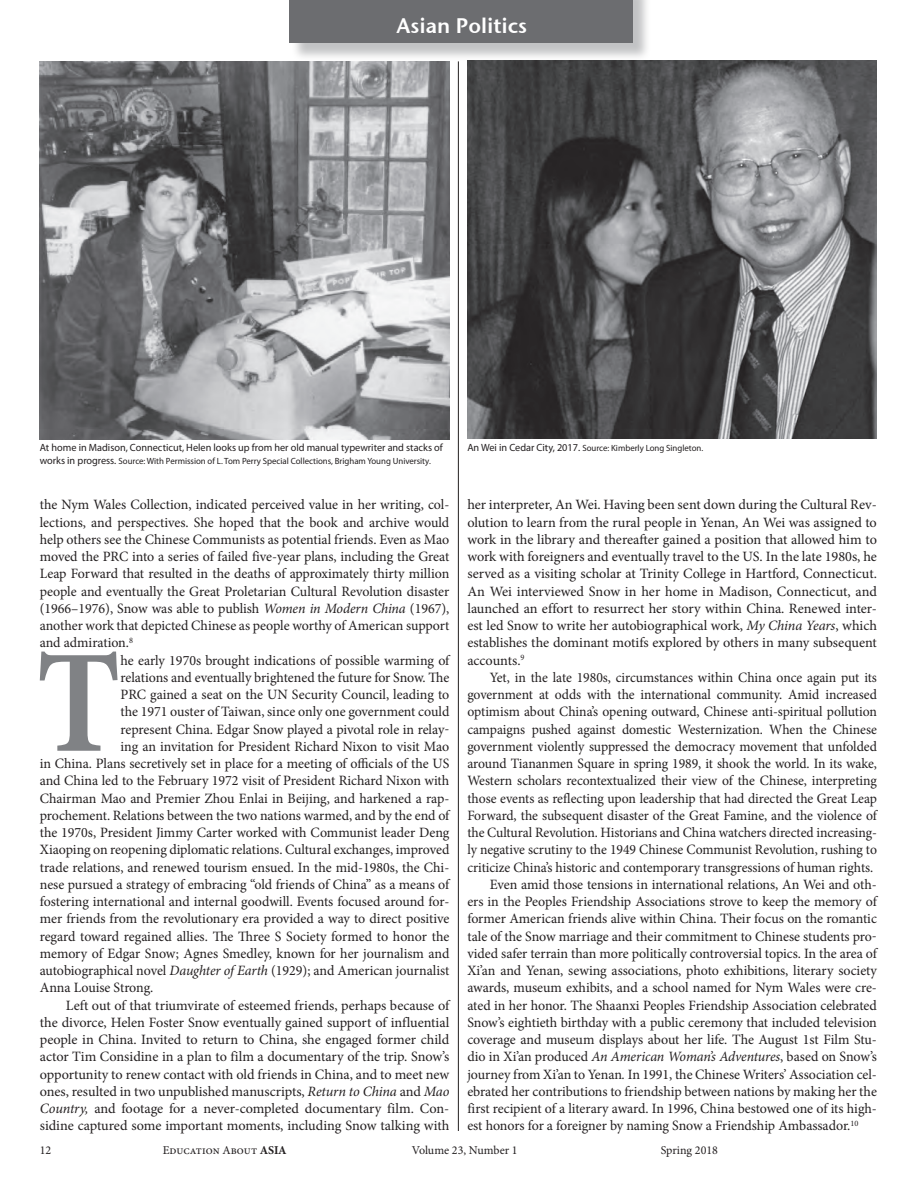
<style>
.page{position:relative;width:918px;height:1188px;background:#fff}
.page>*{position:absolute;margin:0;border:0;box-sizing:border-box;transform-origin:0 0}
.t1{font:700 147px "Minion Pro";color:#808285;scale:.9 1}
.t2{font:21px "Stone Sans Sem ITCTT Semi";color:#fff}
.t3{font:14.25px/17.2px "Minion Pro";color:#231f20;text-align:justify}
.t4{font:14.25px "Minion Pro";color:#231f20;scale:.96 1}
.t5{font:12px "Minion Pro";color:#231f20}
.t6{font:10.5px "Myriad Pro";color:#231f20}
.t7{font:9px "Myriad Pro";color:#231f20}
.s1{font-size:10.5px}
.s2{font-style:italic}
.s3{font-weight:700}
</style>
<div class="page">
<div style="left:291px;top:0;width:361px;height:61px;background:#808285;opacity:.48"></div>
<div style="left:289px;top:0;width:344px;height:43px;background:#6c6d70"></div>
<hr style="left:458px;top:61px;width:1px;height:1070px;background:#231f20">
<img style="left:467px;top:61px;width:410px;height:378px">
<img style="left:40px;top:61px;width:409px;height:378px">
<h2 class="t2" style="left:396px;top:8px;width:132px">Asian Politics</h2>
<p class="t6" style="left:40px;top:441px;width:405px">At home in Madison, Connecticut, Helen looks up from her old manual typewriter and stacks of</p>
<p class="t7" style="left:40px;top:456px;width:393px"><span class="s1">works in progress.</span> Source: With Permission of L. Tom Perry Special Collections, Brigham Young University.</p>
<p class="t3" style="left:40px;top:496px;width:411px">the Nym Wales Collection, indicated perceived value in her writing, col&shy;lections, and perspectives. She hoped that the book and archive would help others see the Chinese Communists as potential friends. Even as Mao moved the PRC into a series of failed five-year plans, including the Great Leap Forward that resulted in the deaths of approximately thirty million people and eventually the Great Proletarian Cultural Revolution disaster (1966–1976), Snow was able to publish <span class="s2">Women in Modern China</span> (1967), another work that depicted Chinese as people worthy of American support and admiration.<sup>8</sup></p>
<h1 class="t1" style="left:36px;top:600px;width:96px">T</h1>
<p class="t3" style="left:121px;top:651px;width:330px">he early 1970s brought indications of possible warming of</p>
<p class="t3" style="left:121px;top:669px;width:330px">relations and eventually brightened the future for Snow. The</p>
<p class="t3" style="left:121px;top:686px;width:330px">PRC gained a seat on the UN Security Council, leading to</p>
<p class="t3" style="left:121px;top:703px;width:330px">the 1971 ouster of Taiwan, since only one government could</p>
<p class="t3" style="left:121px;top:720px;width:330px">represent China. Edgar Snow played a pivotal role in relay-</p>
<p class="t3" style="left:121px;top:738px;width:330px">ing an invitation for President Richard Nixon to visit Mao</p>
<p class="t3" style="left:40px;top:755px;width:411px">in China. Plans secretively set in place for a meeting of officials of the US</p>
<p class="t3" style="left:40px;top:772px;width:411px">and China led to the February 1972 visit of President Richard Nixon with</p>
<p class="t3" style="left:40px;top:789px;width:411px">Chairman Mao and Premier Zhou Enlai in Beijing, and harkened a rap-</p>
<p class="t3" style="left:40px;top:807px;width:411px">prochement. Relations between the two nations warmed, and by the end of</p>
<p class="t3" style="left:40px;top:824px;width:411px">the 1970s, President Jimmy Carter worked with Communist leader Deng</p>
<p class="t3" style="left:40px;top:841px;width:411px">Xiaoping on reopening diplomatic relations. Cultural exchanges, improved</p>
<p class="t3" style="left:40px;top:858px;width:411px">trade relations, and renewed tourism ensued. In the mid-1980s, the Chi-</p>
<p class="t3" style="left:40px;top:876px;width:411px">nese pursued a strategy of embracing “old friends of China” as a means of</p>
<p class="t3" style="left:40px;top:893px;width:411px">fostering international and internal goodwill. Events focused around for-</p>
<p class="t3" style="left:40px;top:910px;width:411px">mer friends from the revolutionary era provided a way to direct positive</p>
<p class="t3" style="left:40px;top:927px;width:411px">regard toward regained allies. The Three S Society formed to honor the</p>
<p class="t3" style="left:40px;top:945px;width:411px">memory of Edgar Snow; Agnes Smedley, known for her journalism and</p>
<p class="t3" style="left:40px;top:962px;width:411px">autobiographical novel <span class="s2">Daughter of Earth</span> (1929); and American journalist</p>
<p class="t3" style="left:40px;top:979px;width:115px">Anna Louise Strong.</p>
<p class="t3" style="left:66px;top:996px;width:385px">Left out of that triumvirate of esteemed friends, perhaps because of</p>
<p class="t3" style="left:40px;top:1014px;width:411px">the divorce, Helen Foster Snow eventually gained support of influential</p>
<p class="t3" style="left:40px;top:1031px;width:411px">people in China. Invited to return to China, she engaged former child</p>
<p class="t3" style="left:40px;top:1048px;width:411px">actor Tim Considine in a plan to film a documentary of the trip. Snow’s</p>
<p class="t3" style="left:40px;top:1065px;width:411px">opportunity to renew contact with old friends in China, and to meet new</p>
<p class="t3" style="left:40px;top:1083px;width:411px">ones, resulted in two unpublished manuscripts, <span class="s2">Return to China</span> and <span class="s2">Mao</span></p>
<p class="t3" style="left:40px;top:1100px;width:411px"><span class="s2">Country,</span> and footage for a never-completed documentary film. Con-</p>
<p class="t3" style="left:40px;top:1117px;width:411px">sidine captured some important moments, including Snow talking with</p>
<p class="t7" style="left:467px;top:442px;width:237px"><span class="s1">An Wei in Cedar City, 2017.</span> Source: Kimberly Long Singleton.</p>
<p class="t3" style="left:467px;top:496px;width:411px">her interpreter, An Wei. Having been sent down during the Cultural Rev&shy;olution to learn from the rural people in Yenan, An Wei was assigned to work in the library and thereafter gained a position that allowed him to work with foreigners and eventually travel to the US. In the late 1980s, he served as a visiting scholar at Trinity College in Hartford, Connecticut.<br>An Wei interviewed Snow in her home in Madison, Connecticut, and launched an effort to resurrect her story within China. Renewed inter&shy;est led Snow to write her autobiographical work, <span class="s2">My China Years</span>, which establishes the dominant motifs explored by others in many subsequent accounts.<sup>9</sup></p>
<p class="t4" style="left:490px;top:668px;width:405px">Yet, in the late 1980s, circumstances within China once again put its</p>
<p class="t4" style="left:467px;top:685px;width:428px">government at odds with the international community. Amid increased</p>
<p class="t4" style="left:467px;top:702px;width:428px">optimism about China’s opening outward, Chinese anti-spiritual pollution</p>
<p class="t4" style="left:467px;top:719px;width:428px">campaigns pushed against domestic Westernization. When the Chinese</p>
<p class="t4" style="left:467px;top:737px;width:428px">government violently suppressed the democracy movement that unfolded</p>
<p class="t4" style="left:467px;top:754px;width:428px">around Tiananmen Square in spring 1989, it shook the world. In its wake,</p>
<p class="t4" style="left:467px;top:771px;width:428px">Western scholars recontextualized their view of the Chinese, interpreting</p>
<p class="t4" style="left:467px;top:788px;width:428px">those events as reflecting upon leadership that had directed the Great Leap</p>
<p class="t4" style="left:467px;top:806px;width:428px">Forward, the subsequent disaster of the Great Famine, and the violence of</p>
<p class="t4" style="left:467px;top:823px;width:428px">the Cultural Revolution. Historians and China watchers directed increasing-</p>
<p class="t4" style="left:467px;top:840px;width:428px">ly negative scrutiny to the 1949 Chinese Communist Revolution, rushing to</p>
<p class="t4" style="left:467px;top:857px;width:424px">criticize China’s historic and contemporary transgressions of human rights.</p>
<p class="t3" style="left:490px;top:876px;width:389px">Even amid those tensions in international relations, An Wei and oth-</p>
<p class="t3" style="left:467px;top:893px;width:411px">ers in the Peoples Friendship Associations strove to keep the memory of</p>
<p class="t3" style="left:467px;top:910px;width:411px">former American friends alive within China. Their focus on the romantic</p>
<p class="t3" style="left:467px;top:927px;width:411px">tale of the Snow marriage and their commitment to Chinese students pro-</p>
<p class="t3" style="left:467px;top:945px;width:411px">vided safer terrain than more politically controversial topics. In the area of</p>
<p class="t3" style="left:467px;top:962px;width:411px">Xi’an and Yenan, sewing associations, photo exhibitions, literary society</p>
<p class="t3" style="left:467px;top:979px;width:411px">awards, museum exhibits, and a school named for Nym Wales were cre-</p>
<p class="t3" style="left:467px;top:996px;width:411px">ated in her honor. The Shaanxi Peoples Friendship Association celebrated</p>
<p class="t3" style="left:467px;top:1014px;width:411px">Snow’s eightieth birthday with a public ceremony that included television</p>
<p class="t3" style="left:467px;top:1031px;width:411px">coverage and museum displays about her life. The August 1st Film Stu-</p>
<p class="t3" style="left:467px;top:1048px;width:411px">dio in Xi’an produced <span class="s2">An American Woman’s Adventures</span>, based on Snow’s</p>
<p class="t3" style="left:467px;top:1065px;width:411px">journey from Xi’an to Yenan<span class="s2">.</span> In 1991, the Chinese Writers’ Association cel-</p>
<p class="t3" style="left:467px;top:1083px;width:411px">ebrated her contributions to friendship between nations by making her the</p>
<p class="t3" style="left:467px;top:1100px;width:411px">first recipient of a literary award. In 1996, China bestowed one of its high-</p>
<p class="t3" style="left:467px;top:1117px;width:393px">est honors for a foreigner by naming Snow a Friendship Ambassador.<sup>10</sup></p>
<p class="t5" style="left:40px;top:1142px;width:13px">12</p>
<p class="t5" style="left:163px;top:1142px;width:125px">Education About <span class="s3">ASIA</span></p>
<p class="t5" style="left:412px;top:1142px;width:107px">Volume 23, Number 1</p>
<p class="t5" style="left:661px;top:1142px;width:59px">Spring 2018</p>
</div>
